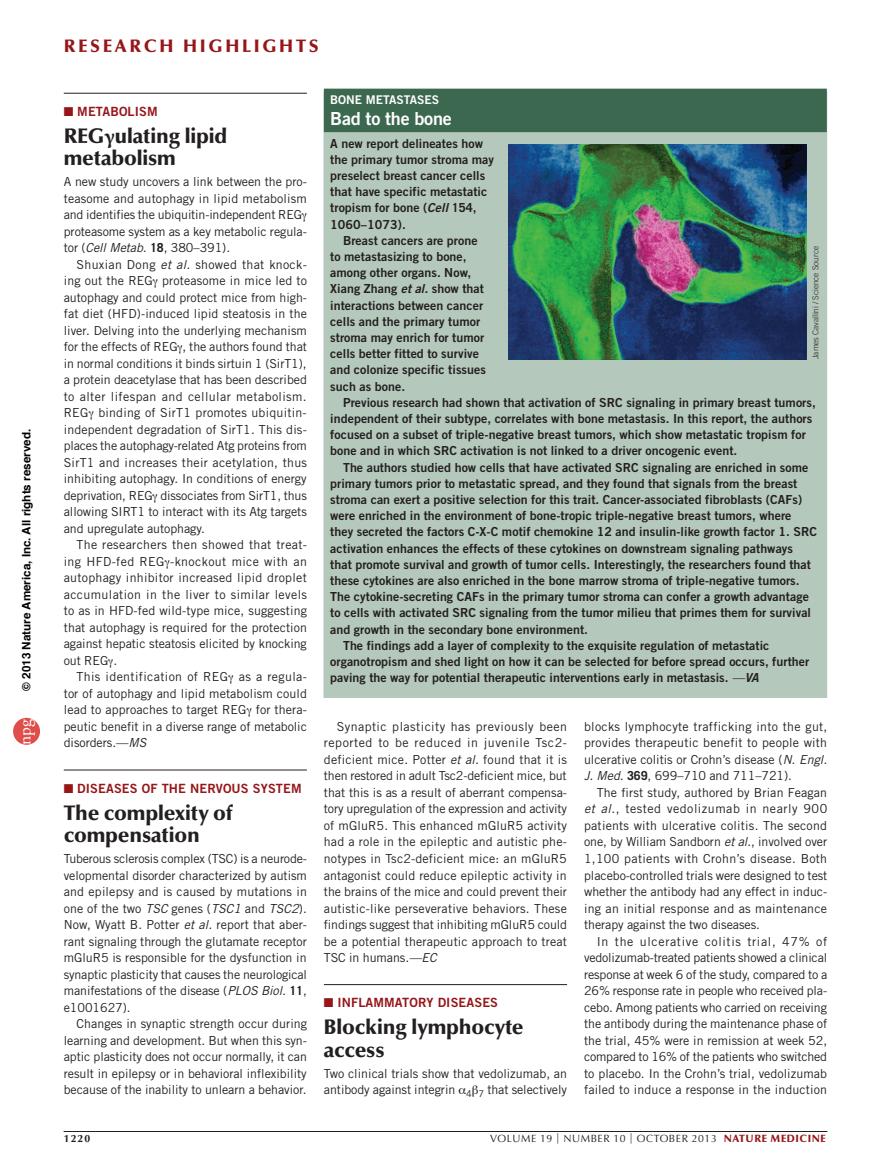
<style>
.page{position:relative;width:891px;height:1175px;background:#fff}
.page>*{position:absolute;margin:0;border:0;box-sizing:border-box;transform-origin:0 0}
.HEAD_highlight_title{font:900 21px/22.5px "Optima LT Std";letter-spacing:-.01em;color:#231f20}
.z-HEADER_follow{font:900 18px "Optima LT Std";letter-spacing:.15em;color:#961619}
.HIGHLIGHT_box_head{font:18px "Trade Gothic LT Std Bd 2";letter-spacing:-.01em;color:#fff}
.t1{font:17.4px "Adobe Garamond Pro";color:#fff}
.HIGHLIGHT_strapline{font:12.75px "Trade Gothic LT Std Bd 2";letter-spacing:.01em;color:#961619}
.HIGHLIGHT_text_body{font:12.45px/16.5px "Trade Gothic LT Std";letter-spacing:-.005em;color:#231f20;text-align:justify}
.BOX_text_bold_body{font:12.45px/16.2px "Trade Gothic LT Std Bd 2";letter-spacing:.005em;color:#231f20}
.HIGHLIGHT_text_first{font:12.45px/16.5px "Trade Gothic LT Std";letter-spacing:-.005em;color:#231f20}
.BOX_text_bold_first{font:12.45px/16.2px "Trade Gothic LT Std Bd 2";letter-spacing:.005em;color:#231f20}
.HIGHLIGHT_box_strapl{font:12px "Trade Gothic LT Std Bd 2";color:#fff}
.t2{font:700 11.7px "Helvetica";color:#000}
.t3{font:10.5px "Optima LT Std";letter-spacing:.05em;color:#231f20}
.t4{font:700 10.5px "Optima LT Std";color:#231f20}
.CAPTION_photo_credit{font:300 8.25px "Trade Gothic LT Std";letter-spacing:-.005em;color:#231f20}
.s1{font-family:"Minion Pro";font-weight:700}
.s2{font-style:italic}
.s3{font-weight:700}
.s4{font-family:"Trade Gothic LT Std Bd 2 Obl"}
.s5{font-family:"Trade Gothic LT Std";font-weight:700}
.s6{font-family:"Trade Gothic LT Std";font-style:italic}
.s7{font-weight:900;color:#961619}
</style>
<div class="page">
<hr style="left:64px;top:93px;width:243px;height:1px;background:#231f20">
<hr style="left:64px;top:769px;width:243px;height:1px;background:#231f20">
<hr style="left:324px;top:984px;width:243px;height:1px;background:#231f20">
<hr style="left:64px;top:1131px;width:763px;height:1px;background:#231f20">
<div style="left:324px;top:132px;width:503px;height:566px;background:#b5c8bc"></div>
<div style="left:324px;top:89px;width:503px;height:43px;background:#3b684f"></div>
<img style="left:509px;top:144px;width:297px;height:215px">
<div style="left:13px;top:718px;width:27px;height:26px;background:#df4e4a;border-radius:50%"></div>
<p class="t2" style="left:17px;top:690px;width:263px;rotate:-90deg">© 2013 Nature America, Inc. All rights reserved.</p>
<h3 class="t1" style="left:14px;top:744px;width:28px;rotate:-90deg">npg</h3>
<p class="z-HEADER_follow" style="left:64px;top:36px;width:257px">RESEARCH HIGHLIGHTS</p>
<p class="HIGHLIGHT_strapline" style="left:64px;top:103px;width:95px">■ METABOLISM</p>
<p class="HEAD_highlight_title" style="left:64px;top:125px;width:165px">REG<span class="s1">γ</span>ulating lipid metabolism</p>
<p class="HIGHLIGHT_text_first" style="left:64px;top:173px;width:245px">A new study uncovers a link between the pro&shy;teasome and autophagy in lipid metabolism and identifies the ubiquitin-independent REG proteasome system as a key metabolic regula&shy;tor (<span class="s2">Cell Metab.</span> <span class="s3">18</span>, 380–391).</p>
<p class="HIGHLIGHT_text_body" style="left:64px;top:256px;width:245px;text-indent:13px">Shuxian Dong <span class="s2">et al.</span> showed that knock&shy;ing out the REG proteasome in mice led to autophagy and could protect mice from high&shy;fat diet (HFD)-induced lipid steatosis in the liver. Delving into the underlying mechanism for the effects of REG , the authors found that in normal conditions it binds sirtuin 1 (SirT1), a protein deacetylase that has been described to alter lifespan and cellular metabolism.<br>REG binding of SirT1 promotes ubiquitin&shy;independent degradation of SirT1. This dis&shy;places the autophagy-related Atg proteins from SirT1 and increases their acetylation, thus inhibiting autophagy. In conditions of energy deprivation, REG dissociates from SirT1, thus allowing SIRT1 to interact with its Atg targets and upregulate autophagy.</p>
<p class="HIGHLIGHT_text_body" style="left:64px;top:536px;width:245px;text-indent:13px">The researchers then showed that treat&shy;ing HFD-fed REG -knockout mice with an autophagy inhibitor increased lipid droplet accumulation in the liver to similar levels to as in HFD-fed wild-type mice, suggesting that autophagy is required for the protection against hepatic steatosis elicited by knocking out REG .</p>
<p class="HIGHLIGHT_text_body" style="left:64px;top:668px;width:245px;text-indent:13px">This identification of REG as a regula&shy;tor of autophagy and lipid metabolism could lead to approaches to target REG for thera&shy;peutic benefit in a diverse range of metabolic disorders.—<span class="s2">MS</span></p>
<p class="HIGHLIGHT_strapline" style="left:64px;top:780px;width:239px">■ DISEASES OF THE NERVOUS SYSTEM</p>
<p class="HEAD_highlight_title" style="left:64px;top:801px;width:171px">The complexity of compensation</p>
<p class="HIGHLIGHT_text_first" style="left:64px;top:850px;width:245px;text-align:justify">Tuberous sclerosis complex (TSC) is a neurode&shy;velopmental disorder characterized by autism and epilepsy and is caused by mutations in one of the two <span class="s2">TSC</span> genes (<span class="s2">TSC1</span> and <span class="s2">TSC2</span>).<br>Now, Wyatt B. Potter <span class="s2">et al.</span> report that aber&shy;rant signaling through the glutamate receptor mGluR5 is responsible for the dysfunction in synaptic plasticity that causes the neurological manifestations of the disease (<span class="s2">PLOS Biol.</span> <span class="s3">11</span>, e1001627).</p>
<p class="HIGHLIGHT_text_body" style="left:64px;top:1015px;width:245px;text-indent:13px">Changes in synaptic strength occur during learning and development. But when this syn&shy;aptic plasticity does not occur normally, it can result in epilepsy or in behavioral inflexibility because of the inability to unlearn a behavior.</p>
<p class="HIGHLIGHT_box_strapl" style="left:330px;top:92px;width:111px">BONE METASTASES</p>
<p class="HIGHLIGHT_box_head" style="left:330px;top:107px;width:123px">Bad to the bone</p>
<p class="BOX_text_bold_first" style="left:330px;top:135px;width:165px">A new report delineates how the primary tumor stroma may preselect breast cancer cells that have specific metastatic tropism for bone (<span class="s4">Cell</span> <span class="s5">154</span>,<br>1060–1073).</p>
<p class="BOX_text_bold_body" style="left:330px;top:232px;width:157px;text-indent:13px">Breast cancers are prone to metastasizing to bone, among other organs. Now,<br>Xiang Zhang <span class="s4">et al.</span> show that interactions between cancer cells and the primary tumor stroma may enrich for tumor cells better fitted to survive and colonize specific tissues such as bone.</p>
<p class="BOX_text_bold_body" style="left:330px;top:394px;width:487px;text-indent:13px">Previous research had shown that activation of SRC signaling in primary breast tumors, independent of their subtype, correlates with bone metastasis. In this report, the authors focused on a subset of triple-negative breast tumors, which show metastatic tropism for bone and in which SRC activation is not linked to a driver oncogenic event.</p>
<p class="BOX_text_bold_body" style="left:330px;top:459px;width:488px;text-indent:13px">The authors studied how cells that have activated SRC signaling are enriched in some primary tumors prior to metastatic spread, and they found that signals from the breast stroma can exert a positive selection for this trait. Cancer-associated fibroblasts (CAFs) were enriched in the environment of bone-tropic triple-negative breast tumors, where they secreted the factors C-X-C motif chemokine 12 and insulin-like growth factor 1. SRC activation enhances the effects of these cytokines on downstream signaling pathways that promote survival and growth of tumor cells. Interestingly, the researchers found that these cytokines are also enriched in the bone marrow stroma of triple-negative tumors.<br>The cytokine-secreting CAFs in the primary tumor stroma can confer a growth advantage to cells with activated SRC signaling from the tumor milieu that primes them for survival and growth in the secondary bone environment.</p>
<p class="BOX_text_bold_body" style="left:330px;top:637px;width:481px;text-indent:13px">The findings add a layer of complexity to the exquisite regulation of metastatic organotropism and shed light on how it can be selected for before spread occurs, further paving the way for potential therapeutic interventions early in metastasis. <span class="s6">—</span><span class="s4">VA</span></p>
<p class="CAPTION_photo_credit" style="left:811px;top:359px;width:114px;rotate:-90deg">James Cavallini / Science Source</p>
<p class="HIGHLIGHT_text_body" style="left:324px;top:718px;width:245px;text-indent:13px">Synaptic plasticity has previously been reported to be reduced in juvenile Tsc2- deficient mice. Potter <span class="s2">et al.</span> found that it is then restored in adult Tsc2-deficient mice, but that this is as a result of aberrant compensa&shy;tory upregulation of the expression and activity of mGluR5. This enhanced mGluR5 activity had a role in the epileptic and autistic phe&shy;notypes in Tsc2-deficient mice: an mGluR5 antagonist could reduce epileptic activity in the brains of the mice and could prevent their autistic-like perseverative behaviors. These findings suggest that inhibiting mGluR5 could be a potential therapeutic approach to treat TSC in humans.<span class="s2">—EC</span></p>
<p class="HIGHLIGHT_strapline" style="left:324px;top:994px;width:176px">■ INFLAMMATORY DISEASES</p>
<p class="HEAD_highlight_title" style="left:324px;top:1016px;width:201px">Blocking lymphocyte access</p>
<p class="HIGHLIGHT_text_first" style="left:324px;top:1064px;width:245px">Two clinical trials show that vedolizumab, an antibody against integrin <sub>4</sub> <sub>7</sub> that selectively</p>
<p class="HIGHLIGHT_text_first" style="left:584px;top:718px;width:245px;text-align:justify">blocks lymphocyte trafficking into the gut, provides therapeutic benefit to people with ulcerative colitis or Crohn’s disease (<span class="s2">N. Engl.<br>J. Med.</span> <span class="s3">369</span>, 699–710 and 711–721).</p>
<p class="HIGHLIGHT_text_body" style="left:584px;top:784px;width:245px;text-indent:13px">The first study, authored by Brian Feagan <span class="s2">et al</span>., tested vedolizumab in nearly 900 patients with ulcerative colitis. The second one, by William Sandborn <span class="s2">et al</span>., involved over 1,100 patients with Crohn’s disease. Both placebo-controlled trials were designed to test whether the antibody had any effect in induc&shy;ing an initial response and as maintenance therapy against the two diseases.</p>
<p class="HIGHLIGHT_text_body" style="left:584px;top:932px;width:245px;text-indent:13px">In the ulcerative colitis trial, 47% of vedolizumab-treated patients showed a clinical response at week 6 of the study, compared to a 26% response rate in people who received pla&shy;cebo. Among patients who carried on receiving the antibody during the maintenance phase of the trial, 45% were in remission at week 52, compared to 16% of the patients who switched to placebo. In the Crohn’s trial, vedolizumab failed to induce a response in the induction</p>
<p class="t4" style="left:64px;top:1132px;width:28px">1220</p>
<p class="t3" style="left:490px;top:1132px;width:337px">VOLUME 19 | NUMBER 10 | OCTOBER 2013 <span class="s7">NATURE MEDICINE</span></p>
</div>
